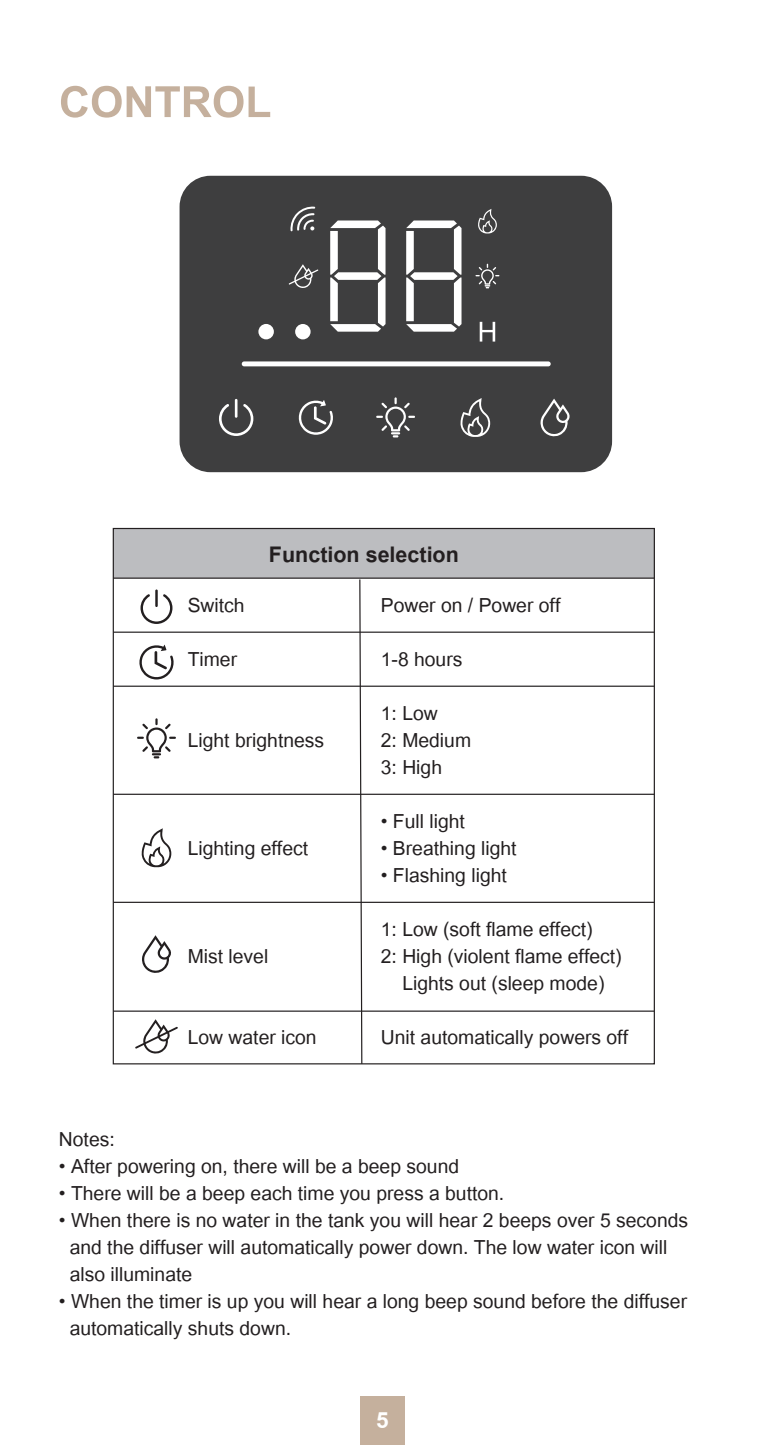
<style>
.page{position:relative;width:766px;height:1446px;background:#fff}
.page>*{position:absolute;margin:0;border:0;box-sizing:border-box;transform-origin:0 0}
.t1{font:700 60px "Utsaah";color:#c5b09d}
.t2{font:700 31.5px "Utsaah";color:#fff}
.t3{font:700 30px "Utsaah";color:#231f20}
.t4{font:27px/27px "Utsaah";color:#231f20}
</style>
<div class="page">
<div style="left:113px;top:528px;width:541px;height:50px;background:#bcbdc0"></div>
<hr style="left:113px;top:577px;width:541px;height:2px;background:#231f20">
<hr style="left:113px;top:631px;width:541px;height:2px;background:#231f20">
<hr style="left:113px;top:685px;width:541px;height:2px;background:#231f20">
<hr style="left:113px;top:794px;width:541px;height:1px;background:#231f20">
<hr style="left:113px;top:902px;width:541px;height:1px;background:#231f20">
<hr style="left:113px;top:1010px;width:541px;height:2px;background:#231f20">
<svg style="left:358px;top:578px;width:5px;height:487px"></svg>
<div style="left:179px;top:176px;width:433px;height:296px;background:#3e3e3f;border-radius:31px"></div>
<svg style="left:219px;top:399px;width:34px;height:37px"></svg>
<hr style="left:155px;top:589px;width:3px;height:18px;background:#231f20">
<svg style="left:140px;top:594px;width:32px;height:30px"></svg>
<svg style="left:290px;top:206px;width:26px;height:26px"></svg>
<svg style="left:330px;top:220px;width:55px;height:112px"></svg>
<svg style="left:406px;top:220px;width:55px;height:112px"></svg>
<svg style="left:479px;top:322px;width:16px;height:20px"></svg>
<div style="left:242px;top:361px;width:308px;height:5px;background:#fff;border-radius:2px"></div>
<div style="left:258px;top:324px;width:16px;height:15px;background:#fff;border-radius:50%"></div>
<div style="left:295px;top:324px;width:15px;height:15px;background:#fff;border-radius:50%"></div>
<svg style="left:298px;top:400px;width:35px;height:35px"></svg>
<svg style="left:139px;top:644px;width:35px;height:35px"></svg>
<svg style="left:376px;top:397px;width:39px;height:40px"></svg>
<svg style="left:137px;top:718px;width:39px;height:40px"></svg>
<svg style="left:475px;top:264px;width:24px;height:24px"></svg>
<svg style="left:540px;top:399px;width:30px;height:38px"></svg>
<svg style="left:142px;top:935px;width:29px;height:38px"></svg>
<svg style="left:288px;top:264px;width:30px;height:24px"></svg>
<svg style="left:135px;top:1019px;width:43px;height:35px"></svg>
<svg style="left:460px;top:398px;width:30px;height:39px"></svg>
<svg style="left:141px;top:828px;width:30px;height:39px"></svg>
<svg style="left:478px;top:209px;width:18px;height:24px"></svg>
<div style="left:360px;top:1396px;width:44px;height:49px;background:#c5b09d"></div>
<h1 class="t1" style="left:59px;top:73px;width:214px">CONTROL</h1>
<p class="t3" style="left:269px;top:540px;width:191px">Function selection</p>
<p class="t4" style="left:188px;top:580px;width:58px;line-height:54px">Switch<br>Timer</p>
<p class="t4" style="left:188px;top:728px;width:138px">Light brightness</p>
<p class="t4" style="left:188px;top:836px;width:122px">Lighting effect</p>
<p class="t4" style="left:188px;top:944px;width:82px">Mist level</p>
<p class="t4" style="left:188px;top:1025px;width:130px">Low water icon</p>
<p class="t4" style="left:381px;top:580px;width:181px;line-height:54px">Power on / Power off<br>1-8 hours<br>1: Low</p>
<p class="t4" style="left:381px;top:728px;width:92px">2: Medium<br>3: High</p>
<p class="t4" style="left:381px;top:809px;width:86px">• Full light</p>
<p class="t4" style="left:381px;top:836px;width:137px">• Breathing light</p>
<p class="t4" style="left:381px;top:850px;width:213px;line-height:54px">• Flashing light<br>1: Low (soft flame effect)</p>
<p class="t4" style="left:381px;top:944px;width:242px;text-align:center">2: High (violent flame effect)<br>Lights out (sleep mode)</p>
<p class="t4" style="left:381px;top:1025px;width:249px">Unit automatically powers off</p>
<p class="t4" style="left:59px;top:1127px;width:57px">Notes:</p>
<p class="t4" style="left:59px;top:1154px;width:401px">• After powering on, there will be a beep sound</p>
<p class="t4" style="left:59px;top:1181px;width:447px">• There will be a beep each time you press a button.</p>
<p class="t4" style="left:70px;top:1208px;width:620px;text-indent:-11px">• When there is no water in the tank you will hear 2 beeps over 5 seconds and the diffuser will automatically power down. The low water icon will also illuminate</p>
<p class="t4" style="left:70px;top:1289px;width:618px;text-indent:-11px">• When the timer is up you will hear a long beep sound before the diffuser automatically shuts down.</p>
<p class="t2" style="left:376px;top:1405px;width:14px">5</p>
</div>
